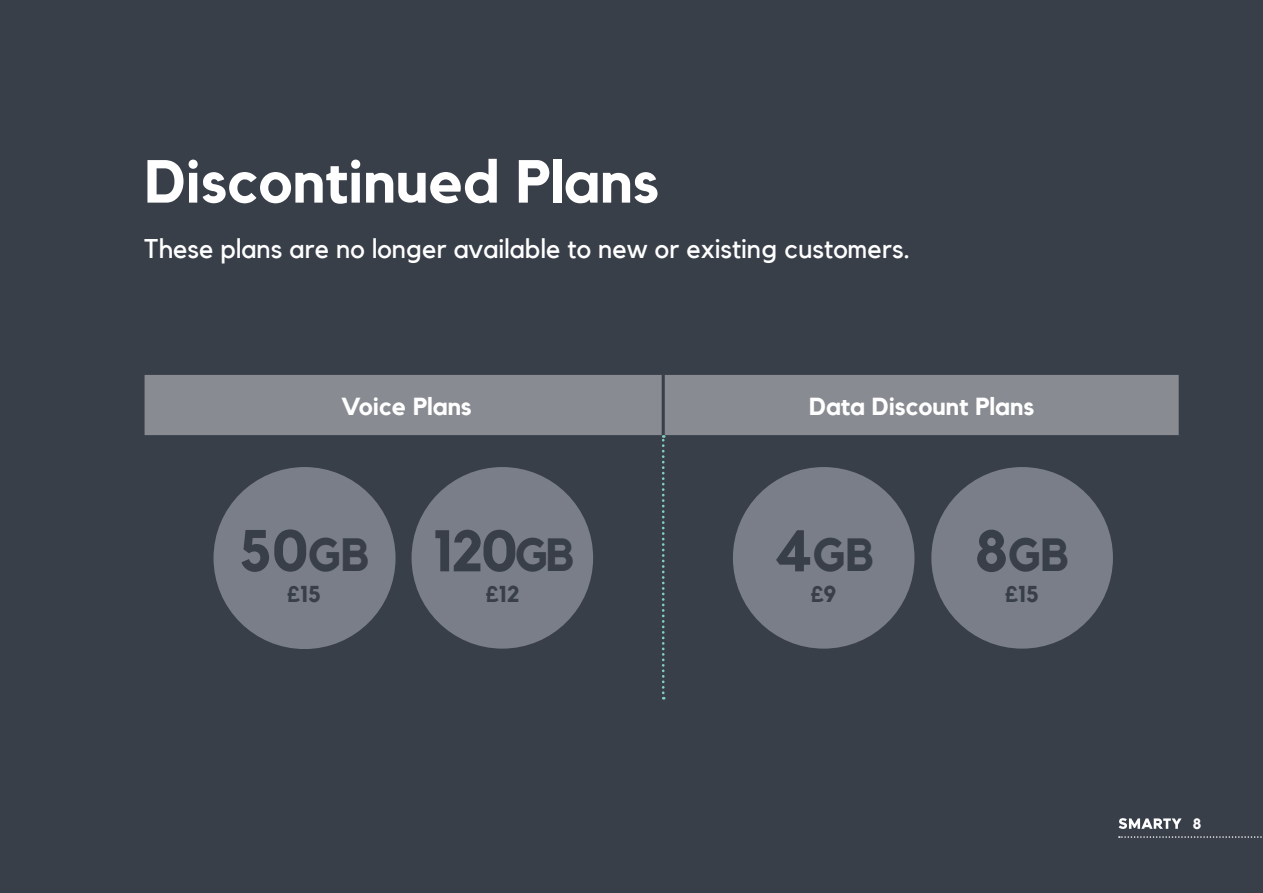
<style>
.page{position:relative;width:1263px;height:893px;background:#393f49}
.page>*{position:absolute;margin:0;border:0;box-sizing:border-box;transform-origin:0 0}
.Body_18{font:700 60px "Kollektif";color:#fff}
.t1{font:700 58.2px "Kollektif";color:#393f49}
.t2{font:700 58.05px "Kollektif";color:#393f49}
.t3{font:700 46.35px "Kollektif";color:#393f49}
.Body_18-2{font:27px "Kollektif";color:#fff}
.Table{font:700 24.6px "Kollektif";color:#fff}
.t4{font:700 22.95px "Kollektif";color:#393f49}
.t5{font:700 15px "Kollektif";color:#fff}
.s1{font-size:46.5px}
.s2{font-size:46.35px}
.s3{font-size:58.05px}
</style>
<div class="page">
<svg style="left:1118px;top:818px;width:63px;height:11px"></svg>
<svg style="left:1119px;top:836px;width:143px;height:2px"></svg>
<div style="left:145px;top:375px;width:1034px;height:60px;background:#888b92"></div>
<hr style="left:662px;top:375px;width:3px;height:60px;background:#393f49">
<svg style="left:662px;top:435px;width:2px;height:265px"></svg>
<div style="left:214px;top:467px;width:181px;height:182px;background:#7a7e89;border-radius:50%"></div>
<div style="left:412px;top:467px;width:181px;height:182px;background:#7a7e89;border-radius:50%"></div>
<div style="left:733px;top:467px;width:181px;height:182px;background:#7a7e89;border-radius:50%"></div>
<div style="left:931px;top:467px;width:182px;height:182px;background:#7a7e89;border-radius:50%"></div>
<p class="Body_18" style="left:145px;top:147px;width:516px">Discontinued Plans</p>
<p class="Body_18-2" style="left:145px;top:233px;width:767px">These plans are no longer available to new or existing customers.</p>
<p class="Table" style="left:341px;top:392px;width:132px">Voice Plans</p>
<p class="Table" style="left:809px;top:392px;width:226px">Data Discount Plans</p>
<p class="t1" style="left:239px;top:517px;width:132px">50<span class="s1">GB</span></p>
<p class="t4" style="left:287px;top:581px;width:36px">£15</p>
<p class="t2" style="left:432px;top:517px;width:144px">120<span class="s2">GB</span></p>
<p class="t4" style="left:486px;top:581px;width:35px">£12</p>
<p class="t3" style="left:773px;top:528px;width:102px"><span class="s3">4</span>GB</p>
<p class="t4" style="left:811px;top:581px;width:27px">£9</p>
<p class="t3" style="left:975px;top:528px;width:96px"><span class="s3">8</span>GB</p>
<p class="t4" style="left:1005px;top:581px;width:35px">£15</p>
<p class="t5" style="left:1193px;top:815px;width:10px">8</p>
</div>
